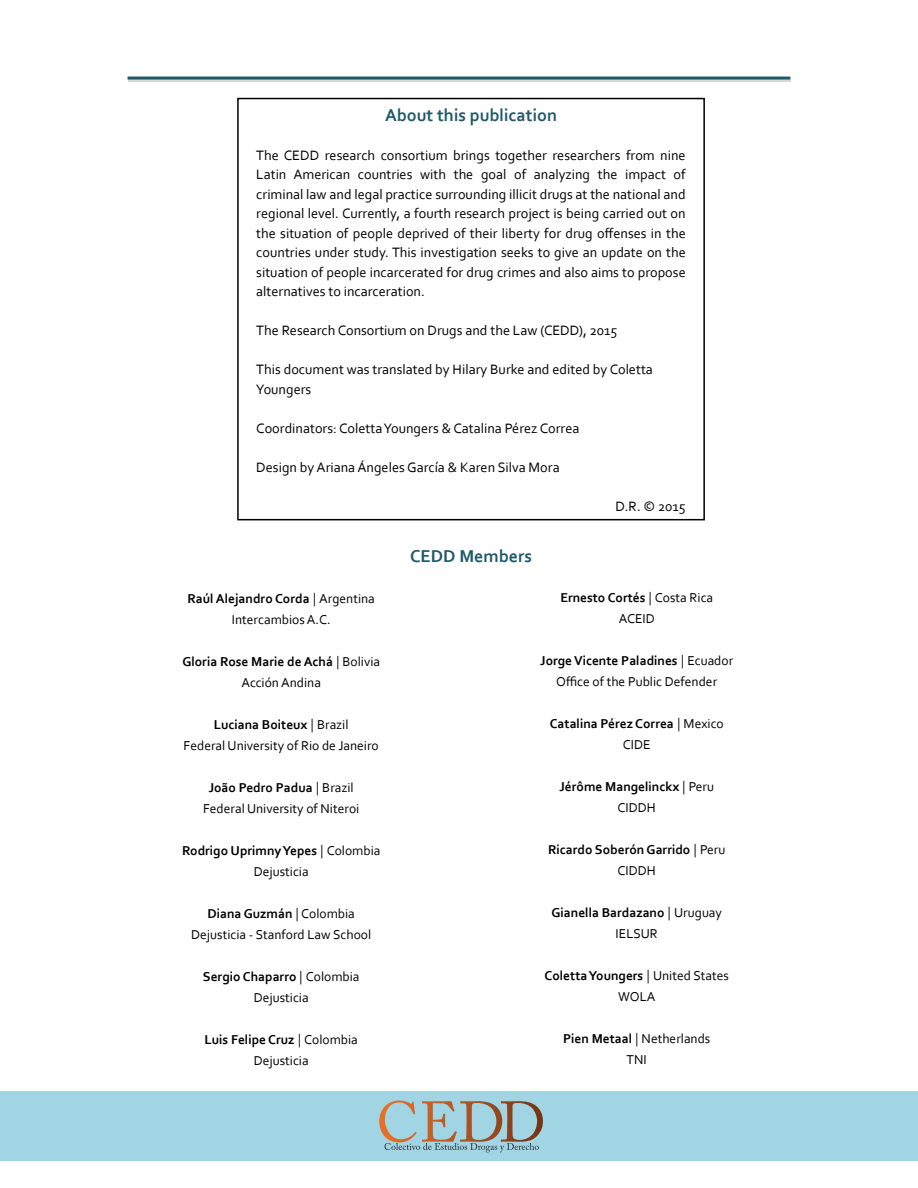
<style>
.page{position:relative;width:918px;height:1188px;background:#fff}
.page>*{position:absolute;margin:0;border:0;box-sizing:border-box;transform-origin:0 0}
.t1{font:700 18px "Corbel";color:#205968}
.t2{font:14.25px/19.5px "Corbel";color:#000;text-align:justify}
.t3{font:13.5px/21px "Corbel";color:#000;text-align:center}
.t4{font:700 13.5px/21px "Corbel";color:#000;text-align:center}
.s1{font-weight:700}
.s2{font-family:"Minion Pro"}
.s3{font-family:"Minion Pro";font-weight:400}
.s4{font-weight:400}
</style>
<div class="page">
<hr style="left:128px;top:79px;width:662px;height:3px;background:#d8d8d8">
<hr style="left:128px;top:77px;width:662px;height:3px;background:#205968">
<div style="left:0;top:1091px;width:918px;height:70px;background:#a1d5e4"></div>
<svg style="left:379px;top:1101px;width:164px;height:51px"></svg>
<div style="left:237px;top:98px;width:468px;height:422px;border:2px solid #000"></div>
<p class="t1" style="left:385px;top:103px;width:174px">About this publication</p>
<p class="t2" style="left:256px;top:145px;width:431px">The CEDD research consortium brings together researchers from nine Latin American countries with the goal of analyzing the impact of criminal law and legal practice surrounding illicit drugs at the national and regional level. Currently, a fourth research project is being carried out on the situation of people deprived of their liberty for drug offenses in the countries under study. This investigation seeks to give an update on the situation of people incarcerated for drug crimes and also aims to propose alternatives to incarceration.</p>
<p class="t2" style="left:256px;top:320px;width:363px">The Research Consortium on Drugs and the Law (CEDD), 2015</p>
<p class="t2" style="left:256px;top:359px;width:398px">This document was translated by Hilary Burke and edited by Coletta<br>Youngers</p>
<p class="t2" style="left:256px;top:418px;width:325px">Coordinators: Coletta Youngers &amp; Catalina Pérez Correa</p>
<p class="t2" style="left:256px;top:457px;width:305px">Design by Ariana Ángeles García &amp; Karen Silva Mora</p>
<p class="t2" style="left:616px;top:496px;width:72px">D.R. © 2015</p>
<p class="t3" style="left:188px;top:587px;width:189px"><span class="s1">Raúl Alejandro Corda</span> <span class="s2">|</span> Argentina<br>Intercambios A.C.</p>
<p class="t4" style="left:182px;top:650px;width:199px">Gloria Rose Marie de Achá <span class="s3">|</span> <span class="s4">Bolivia<br>Acción Andina</span></p>
<p class="t3" style="left:184px;top:713px;width:197px"><span class="s1">Luciana Boiteux</span> <span class="s2">|</span> Brazil<br>Federal University of Rio de Janeiro</p>
<p class="t3" style="left:203px;top:776px;width:158px"><span class="s1">João Pedro Padua</span> <span class="s2">|</span> Brazil<br>Federal University of Niteroi</p>
<p class="t4" style="left:182px;top:839px;width:200px">Rodrigo Uprimny Yepes <span class="s3">|</span> <span class="s4">Colombia<br>Dejusticia</span></p>
<p class="t3" style="left:191px;top:902px;width:182px"><span class="s1">Diana Guzmán</span> <span class="s2">|</span> Colombia<br>Dejusticia - Stanford Law School</p>
<p class="t3" style="left:203px;top:965px;width:158px"><span class="s1">Sergio Chaparro</span> <span class="s2">|</span> Colombia<br>Dejusticia</p>
<p class="t3" style="left:205px;top:1028px;width:155px"><span class="s1">Luis Felipe Cruz</span> <span class="s2">|</span> Colombia<br>Dejusticia</p>
<p class="t1" style="left:410px;top:545px;width:123px">CEDD Members</p>
<p class="t3" style="left:560px;top:587px;width:154px"><span class="s1">Ernesto Cortés</span> <span class="s2">|</span> Costa Rica<br>ACEID</p>
<p class="t3" style="left:540px;top:650px;width:194px"><span class="s1">Jorge Vicente Paladines</span> <span class="s2">|</span> Ecuador<br>Office of the Public Defender</p>
<p class="t4" style="left:550px;top:713px;width:176px">Catalina Pérez Correa <span class="s3">|</span> <span class="s4">Mexico<br>CIDE</span></p>
<p class="t4" style="left:559px;top:776px;width:156px">Jérôme Mangelinckx <span class="s3">|</span> <span class="s4">Peru<br>CIDDH</span></p>
<p class="t4" style="left:548px;top:839px;width:179px">Ricardo Soberón Garrido <span class="s3">|</span> <span class="s4">Peru<br>CIDDH</span></p>
<p class="t4" style="left:551px;top:902px;width:172px">Gianella Bardazano <span class="s3">|</span> <span class="s4">Uruguay<br>IELSUR</span></p>
<p class="t3" style="left:545px;top:965px;width:186px"><span class="s1">Coletta Youngers</span> <span class="s2">|</span> United States<br>WOLA</p>
<p class="t3" style="left:563px;top:1028px;width:149px"><span class="s1">Pien Metaal</span> <span class="s2">|</span> Netherlands<br>TNI</p>
</div>
